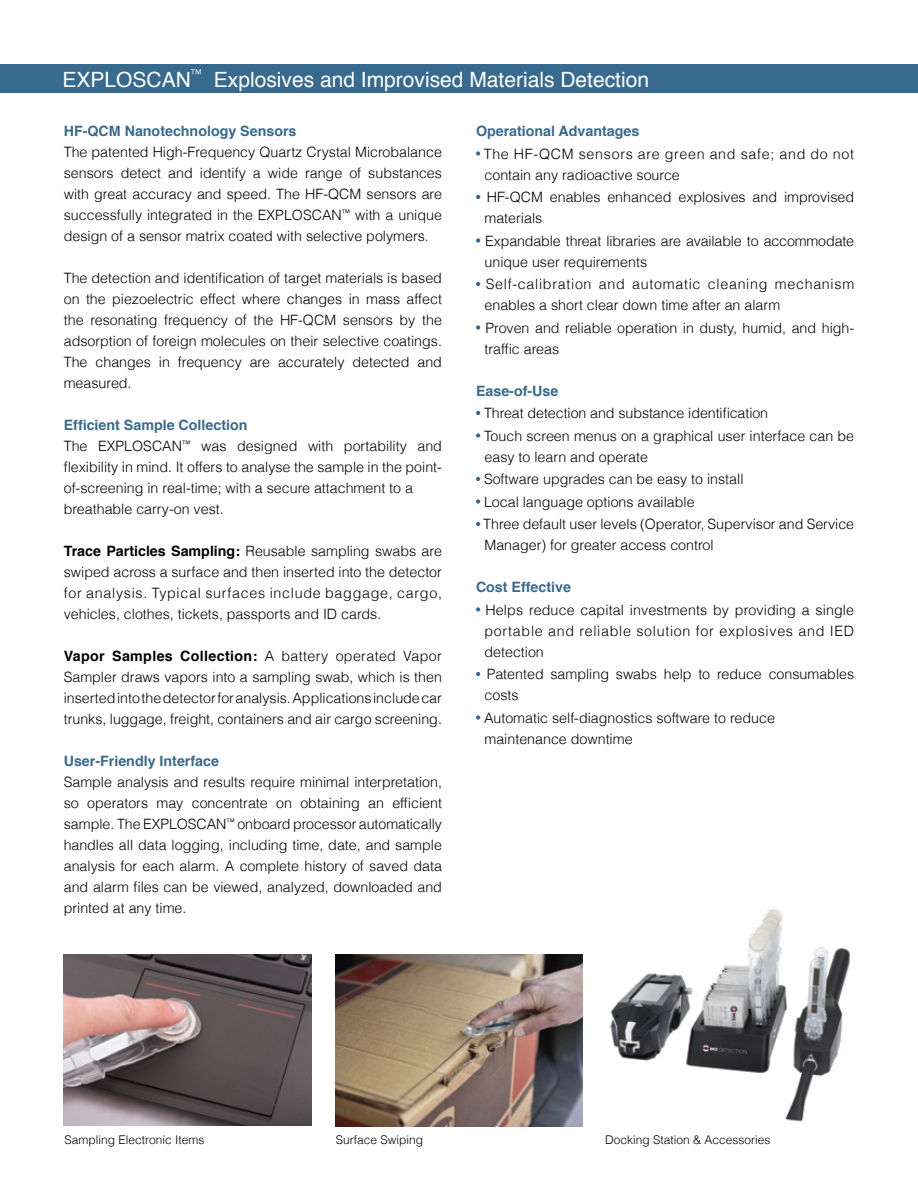
<style>
.page{position:relative;width:918px;height:1188px;background:#fff}
.page>*{position:absolute;margin:0;border:0;box-sizing:border-box;transform-origin:0 0}
.t1{font:21px "Helvetica";color:#fff}
.t2{font:300 14.25px/21px "Helvetica";color:#000}
.t3{font:700 14.25px "Helvetica";color:#376a8e}
.t4{font:300 14.25px/21px "Helvetica";letter-spacing:.04em;color:#000}
.t5{font:300 14.25px "Helvetica";letter-spacing:.05em;color:#000}
.t6{font:700 14.25px "Helvetica";letter-spacing:.025em;color:#000}
.t7{font:300 14.25px "Helvetica";letter-spacing:.025em;color:#000}
.t8{font:300 12px "Helvetica";color:#000}
.t9{font:300 12px "Helvetica";color:#fff}
.t10{font:300 9px "Helvetica";color:#000}
.s1{font-weight:700}
.s2{font-weight:300}
</style>
<div class="page">
<div style="left:0;top:64px;width:918px;height:29px;background:#376a8e"></div>
<svg style="left:476px;top:151px;width:4px;height:5px"></svg>
<svg style="left:476px;top:195px;width:4px;height:4px"></svg>
<svg style="left:476px;top:238px;width:4px;height:5px"></svg>
<svg style="left:476px;top:282px;width:4px;height:4px"></svg>
<svg style="left:476px;top:325px;width:4px;height:5px"></svg>
<svg style="left:476px;top:411px;width:4px;height:4px"></svg>
<svg style="left:476px;top:433px;width:4px;height:5px"></svg>
<svg style="left:476px;top:477px;width:4px;height:4px"></svg>
<svg style="left:476px;top:499px;width:4px;height:5px"></svg>
<svg style="left:476px;top:522px;width:4px;height:4px"></svg>
<svg style="left:476px;top:607px;width:4px;height:5px"></svg>
<svg style="left:476px;top:672px;width:4px;height:4px"></svg>
<svg style="left:476px;top:715px;width:4px;height:5px"></svg>
<img style="left:336px;top:955px;width:246px;height:172px">
<img style="left:64px;top:955px;width:247px;height:171px">
<img style="left:610px;top:909px;width:240px;height:213px">
<p class="t9" style="left:191px;top:66px;width:13px">™</p>
<h1 class="t1" style="left:63px;top:63px;width:130px">EXPLOSCAN</h1>
<h1 class="t1" style="left:214px;top:63px;width:437px">Explosives and Improvised Materials Detection</h1>
<p class="t3" style="left:64px;top:120px;width:234px">HF-QCM Nanotechnology Sensors</p>
<p class="t2" style="left:64px;top:141px;width:380px;text-align:right">The patented High-Frequency Quartz Crystal Microbalance substances</p>
<p class="t2" style="left:200px;top:162px;width:47px">identify</p>
<p class="t2" style="left:349px;top:162px;width:13px">of</p>
<p class="t2" style="left:121px;top:162px;width:42px">detect</p>
<p class="t2" style="left:168px;top:162px;width:26px">and</p>
<p class="t2" style="left:268px;top:162px;width:32px">wide</p>
<p class="t2" style="left:64px;top:162px;width:51px">sensors</p>
<p class="t2" style="left:64px;top:183px;width:380px">with great accuracy and speed. The HF-QCM sensors are</p>
<p class="t2" style="left:355px;top:204px;width:88px">with a unique</p>
<p class="t2" style="left:253px;top:162px;width:9px">a</p>
<p class="t2" style="left:305px;top:162px;width:39px">range</p>
<p class="t10" style="left:342px;top:207px;width:10px">™</p>
<p class="t2" style="left:64px;top:204px;width:367px">successfully integrated in the EXPLOSCAN<br>design of a sensor matrix coated with selective polymers.</p>
<p class="t2" style="left:64px;top:267px;width:380px;text-align:right">The detection and identification of target materials is based on the piezoelectric effect where changes in mass affect the</p>
<p class="t2" style="left:280px;top:309px;width:58px">HF-QCM</p>
<p class="t2" style="left:164px;top:309px;width:65px">frequency</p>
<p class="t2" style="left:235px;top:309px;width:13px">of</p>
<p class="t2" style="left:64px;top:309px;width:21px">the</p>
<p class="t2" style="left:64px;top:330px;width:380px">adsorption of foreign molecules on their selective coatings.</p>
<p class="t2" style="left:417px;top:351px;width:26px">and</p>
<p class="t2" style="left:90px;top:309px;width:69px">resonating</p>
<p class="t2" style="left:253px;top:309px;width:21px">the</p>
<p class="t2" style="left:400px;top:309px;width:17px">by</p>
<p class="t2" style="left:343px;top:309px;width:51px">sensors</p>
<p class="t2" style="left:178px;top:351px;width:65px">frequency</p>
<p class="t2" style="left:64px;top:351px;width:69px">The measured.</p>
<p class="t3" style="left:64px;top:414px;width:185px">Efficient Sample Collection</p>
<p class="t2" style="left:95px;top:351px;width:57px">changes</p>
<p class="t2" style="left:159px;top:351px;width:13px">in</p>
<p class="t2" style="left:278px;top:351px;width:68px">accurately</p>
<p class="t2" style="left:352px;top:351px;width:59px">detected</p>
<p class="t2" style="left:250px;top:351px;width:22px">are</p>
<p class="t10" style="left:182px;top:438px;width:10px">™</p>
<p class="t2" style="left:98px;top:435px;width:85px">EXPLOSCAN</p>
<p class="t2" style="left:237px;top:435px;width:62px">designed</p>
<p class="t2" style="left:308px;top:435px;width:27px">with</p>
<p class="t2" style="left:344px;top:435px;width:64px">portability</p>
<p class="t2" style="left:417px;top:435px;width:26px">and</p>
<p class="t2" style="left:64px;top:435px;width:25px">The</p>
<p class="t2" style="left:64px;top:477px;width:351px">of-screening in real-time; with a secure attachment to a</p>
<p class="t2" style="left:201px;top:435px;width:27px">was</p>
<p class="t2" style="left:64px;top:456px;width:380px">flexibility in mind It. offers to analyse the sample in the point-</p>
<p class="t2" style="left:64px;top:498px;width:161px">breathable carry-on vest.</p>
<p class="t2" style="left:64px;top:540px;width:380px;text-align:justify"><span class="s1">Trace Particles Sampling:</span> Reusable sampling swabs are swiped across a surface and then inserted into the detector for analysis. Typical surfaces include baggage, cargo, vehicles, clothes, tickets, passports and ID cards.</p>
<p class="t2" style="left:403px;top:645px;width:40px">Vapor</p>
<p class="t6" style="left:112px;top:645px;width:62px">Samples</p>
<p class="t6" style="left:180px;top:645px;width:96px">Collection <span class="s2">A</span>:</p>
<p class="t6" style="left:64px;top:645px;width:43px">Vapor</p>
<p class="t2" style="left:64px;top:666px;width:380px;text-align:justify">Sampler draws vapors into a sampling swab, which is then insertedintothedetectorforanalysis.Applicationsincludecar trunks, luggage, freight, containers and air cargo screening.</p>
<p class="t3" style="left:64px;top:750px;width:157px">User-Friendly Interface</p>
<p class="t2" style="left:64px;top:771px;width:380px;text-align:right">Sample analysis and results require minimal interpretation, efficient</p>
<p class="t7" style="left:282px;top:647px;width:48px">battery</p>
<p class="t7" style="left:336px;top:647px;width:62px">operated</p>
<p class="t2" style="left:300px;top:792px;width:61px">obtaining</p>
<p class="t2" style="left:87px;top:792px;width:62px">operators</p>
<p class="t2" style="left:192px;top:792px;width:78px">concentrate</p>
<p class="t2" style="left:64px;top:792px;width:17px">so</p>
<p class="t2" style="left:157px;top:792px;width:28px">may</p>
<p class="t2" style="left:276px;top:792px;width:17px">on</p>
<p class="t2" style="left:368px;top:792px;width:17px">an</p>
<p class="t10" style="left:226px;top:816px;width:10px">™</p>
<p class="t2" style="left:64px;top:813px;width:380px">sample. The EXPLOSCAN<br>handles all data logging, including time, date, and sample analysis for each alarm A. complete history of saved data and alarm files can be viewed, analyzed, downloaded and printed at any time.</p>
<p class="t2" style="left:237px;top:813px;width:206px">onboard processor automatically</p>
<p class="t3" style="left:476px;top:120px;width:165px">Operational Advantages</p>
<p class="t4" style="left:484px;top:143px;width:372px">The HF-QCM sensors are green and safe; and do not contain any radioactive source</p>
<p class="t2" style="left:784px;top:186px;width:72px">improvised</p>
<p class="t2" style="left:485px;top:186px;width:60px">HF-QCM materials</p>
<p class="t2" style="left:485px;top:230px;width:371px">Expandable threat libraries are available to accommodate unique user requirements</p>
<p class="t5" style="left:775px;top:275px;width:81px">mechanism</p>
<p class="t2" style="left:550px;top:186px;width:52px">enables</p>
<p class="t2" style="left:607px;top:186px;width:66px">enhanced</p>
<p class="t2" style="left:678px;top:186px;width:69px">explosives</p>
<p class="t2" style="left:753px;top:186px;width:26px">and</p>
<p class="t2" style="left:485px;top:273px;width:297px">Self-calibration<br>enables a short clear down time after an alarm</p>
<p class="t2" style="left:485px;top:338px;width:76px">traffic areas</p>
<p class="t2" style="left:599px;top:273px;width:27px">and</p>
<p class="t5" style="left:632px;top:275px;width:70px">automatic</p>
<p class="t5" style="left:708px;top:275px;width:61px">cleaning</p>
<p class="t2" style="left:485px;top:317px;width:370px">Proven and reliable operation in dusty, humid, and high-</p>
<p class="t3" style="left:476px;top:379px;width:84px">Ease-of-Use</p>
<p class="t2" style="left:484px;top:402px;width:372px;line-height:22.5px">Threat detection and substance identification<br>Touch screen menus on a graphical user interface can be</p>
<p class="t2" style="left:483px;top:445px;width:372px;line-height:22.5px">easy to learn and operate<br>Software upgrades can be easy to install<br>Local language options available<br>Three default user levels (Operator, Supervisor and Service</p>
<p class="t2" style="left:485px;top:534px;width:231px">Manager) for greater access control</p>
<p class="t3" style="left:476px;top:576px;width:97px">Cost Effective</p>
<p class="t2" style="left:485px;top:599px;width:371px;text-align:justify">Helps reduce capital investments by providing a single portable and reliable solution for explosives and IED detection</p>
<p class="t2" style="left:769px;top:663px;width:87px">consumables</p>
<p class="t2" style="left:485px;top:663px;width:61px">Patented costs</p>
<p class="t2" style="left:484px;top:707px;width:292px">Automatic self-diagnostics software to reduce maintenance downtime</p>
<p class="t2" style="left:551px;top:663px;width:60px">sampling</p>
<p class="t2" style="left:616px;top:663px;width:43px">swabs</p>
<p class="t2" style="left:664px;top:663px;width:29px">help</p>
<p class="t2" style="left:717px;top:663px;width:46px">reduce</p>
<p class="t2" style="left:698px;top:663px;width:13px">to</p>
<p class="t8" style="left:65px;top:1132px;width:141px">Sampling Electronic Items</p>
<p class="t8" style="left:336px;top:1132px;width:89px">Surface Swiping</p>
<p class="t8" style="left:605px;top:1132px;width:167px">Docking Station &amp; Accessories</p>
</div>
